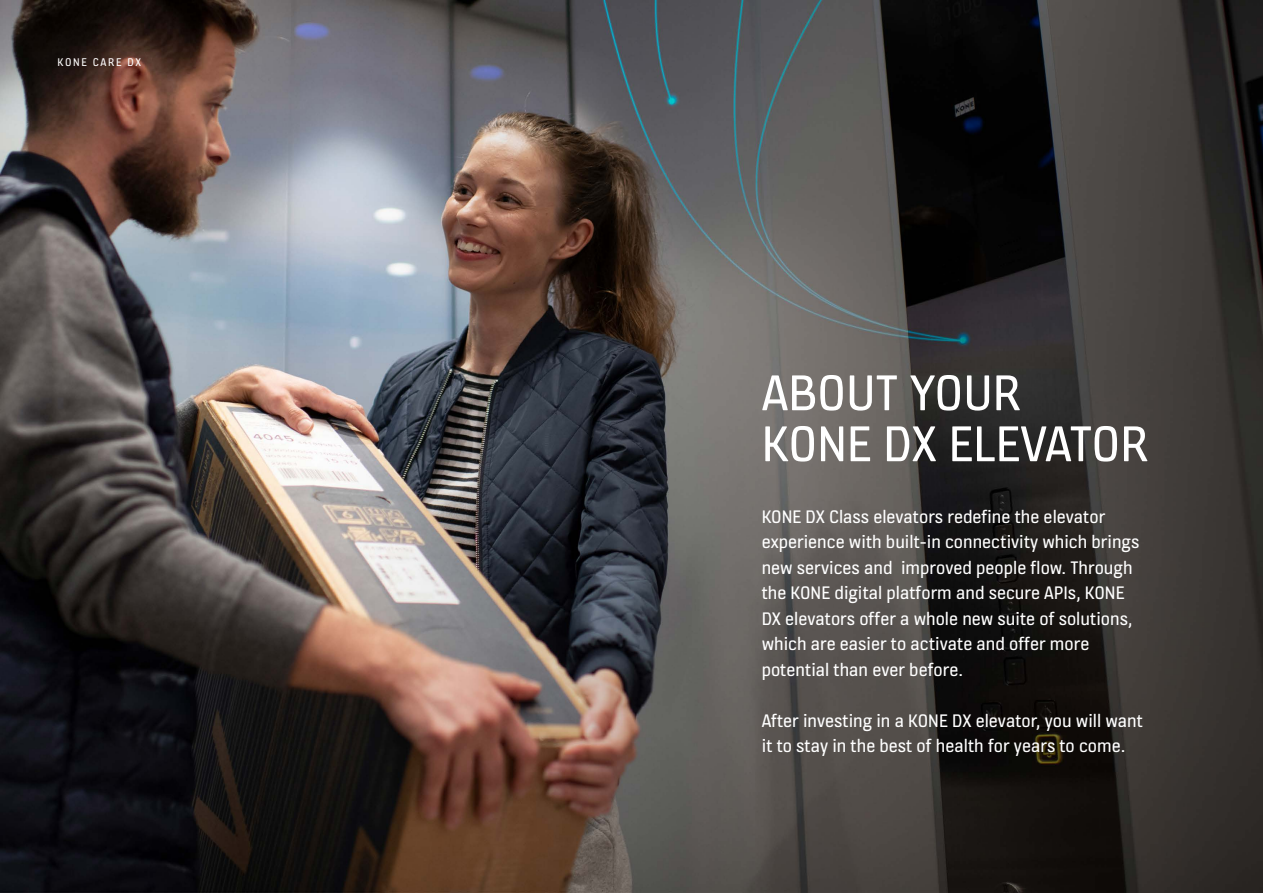
<style>
.page{position:relative;width:1263px;height:893px;background:#fff}
.page>*{position:absolute;margin:0;border:0;box-sizing:border-box;transform-origin:0 0}
.t1{font:54px/51px "KONE Information v 13";color:#fff}
.t2{font:19.5px/25.5px "KONE Information v 13";color:#fff}
.t3{font:12px "KONE Information v 13";letter-spacing:.14em;color:#fff}
</style>
<div class="page">
<img style="left:0;top:0;width:1263px;height:893px">
<p class="t3" style="left:58px;top:54px;width:85px">KONE CARE DX</p>
<h1 class="t1" style="left:762px;top:365px;width:388px">ABOUT YOUR<br>KONE DX ELEVATOR</h1>
<p class="t2" style="left:762px;top:503px;width:379px">KONE DX Class elevators redefine the elevator experience with built-in connectivity which brings new services and improved people flow. Through the KONE digital platform and secure APIs, KONE DX elevators offer a whole new suite of solutions, which are easier to activate and offer more potential than ever before.</p>
<p class="t2" style="left:762px;top:707px;width:383px">After investing in a KONE DX elevator, you will want it to stay in the best of health for years to come.</p>
</div>
